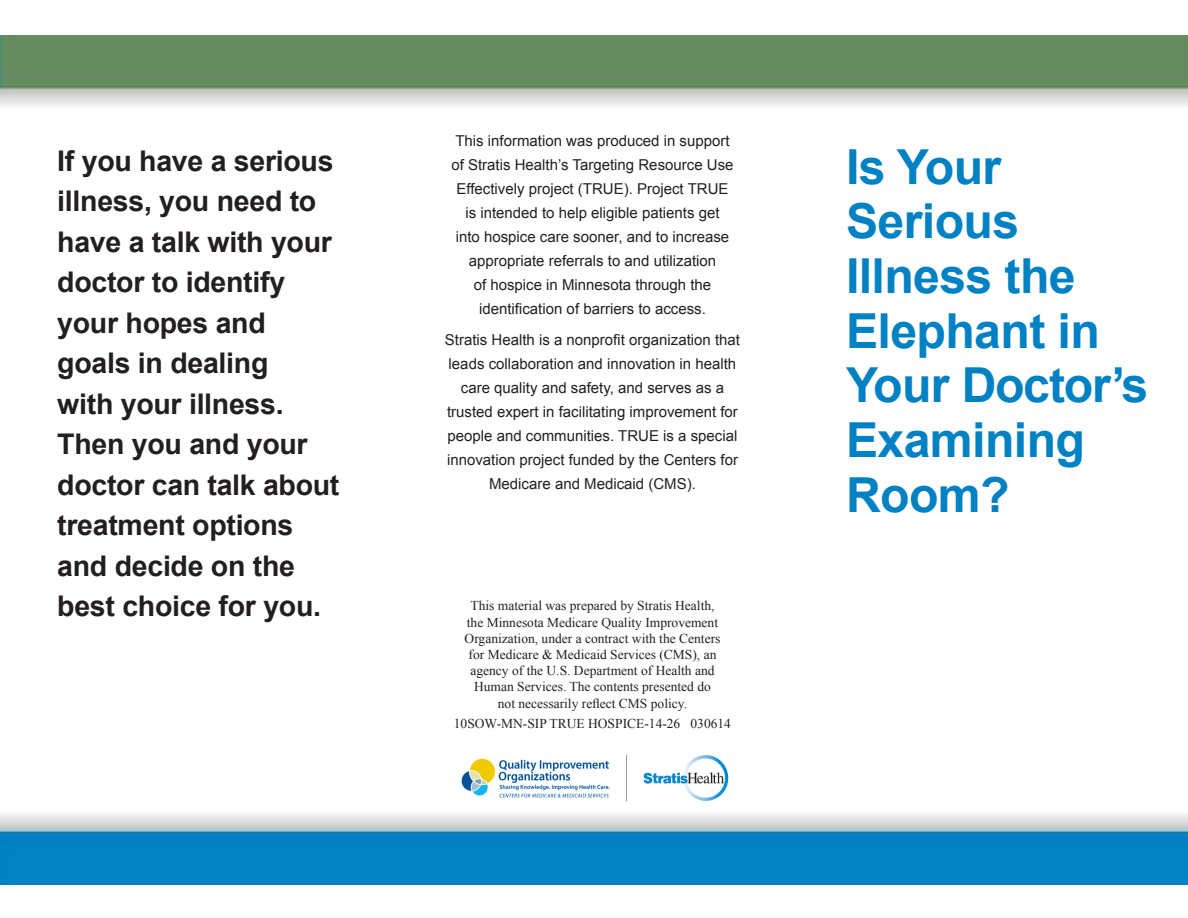
<style>
.page{position:relative;width:1188px;height:918px;background:#fff}
.page>*{position:absolute;margin:0;border:0;box-sizing:border-box;transform-origin:0 0}
.t1{font:700 48.3px/54.6px "Arial";letter-spacing:-.015em;color:#0081c4}
.t2{font:700 28.5px/40.5px "Arial";letter-spacing:-.01em;color:#231f20}
.t3{font:15px/24px "Arial";color:#231f20;text-align:center}
.t4{font:13.5px/16.2px "Times New Roman";color:#231f20;text-align:center}
</style>
<div class="page">
<img style="left:0;top:814px;width:1188px;height:71px">
<img style="left:0;top:35px;width:1188px;height:71px">
<img style="left:461px;top:754px;width:268px;height:48px">
<p class="t2" style="left:57px;top:141px;width:284px">If you have a serious illness, you need to have a talk with your doctor to identify your hopes and goals in dealing<br>with your illness.<br>Then you and your doctor can talk about treatment options and decide on the best choice for you.</p>
<p class="t3" style="left:451px;top:129px;width:284px">This information was produced in support of Stratis Health’s Targeting Resource Use Effectively project (TRUE). Project TRUE is intended to help eligible patients get into hospice care sooner, and to increase appropriate referrals to and utilization<br>of hospice in Minnesota through the identification of barriers to access.</p>
<p class="t3" style="left:445px;top:328px;width:297px">Stratis Health is a nonprofit organization that leads collaboration and innovation in health care quality and safety, and serves as a trusted expert in facilitating improvement for people and communities. TRUE is a special innovation project funded by the Centers for Medicare and Medicaid (CMS).</p>
<p class="t4" style="left:465px;top:598px;width:257px">This material was prepared by Stratis Health, the Minnesota Medicare Quality Improvement Organization, under a contract with the Centers for Medicare &amp; Medicaid Services (CMS), an agency of the U.S. Department of Health and Human Services. The contents presented do not necessarily reflect CMS policy.</p>
<p class="t4" style="left:454px;top:716px;width:279px">10SOW-MN-SIP TRUE HOSPICE-14-26 030614</p>
<p class="t1" style="left:846px;top:141px;width:304px">Is Your<br>Serious<br>Illness the<br>Elephant in<br>Your Doctor’s<br>Examining<br>Room?</p>
</div>
